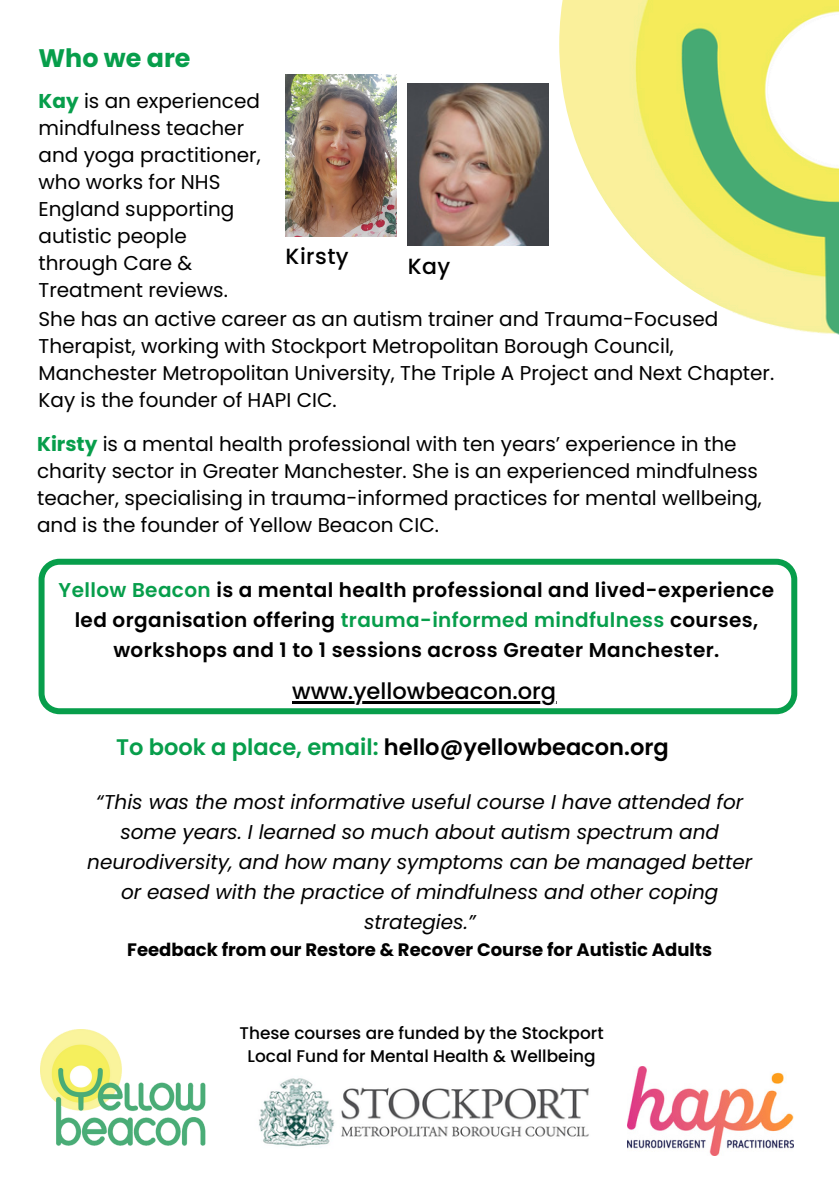
<style>
.page{position:relative;width:839px;height:1191px;background:#fff}
.page>*{position:absolute;margin:0;border:0;box-sizing:border-box;transform-origin:0 0}
.t1{font:700 25.4px "Poppins";color:#079e4b}
.t2{font:600 22.6px "Poppins";color:#000}
.t3{font:500 22.6px "Poppins";color:#000}
.t4{font:500 22px "Poppins";letter-spacing:.02em;color:#000}
.t5{font:20px/27px "Poppins";color:#000}
.t6{font:italic 20px/30px "Poppins";color:#000;text-align:center}
.t7{font:600 20px/30px "Poppins";letter-spacing:.02em;color:#000;text-align:center}
.t8{font:700 18px "Poppins";color:#000}
.t9{font:500 17px "Poppins";color:#000}
.s1{font-weight:700;color:#079e4b}
.s2{color:#079e4b}
</style>
<div class="page">
<img style="left:559px;top:0;width:279px;height:335px">
<svg style="left:39px;top:559px;width:758px;height:155px"></svg>
<hr style="left:292px;top:701px;width:264px;height:2px;background:#000">
<img style="left:259px;top:1066px;width:387px;height:83px">
<img style="left:40px;top:1029px;width:166px;height:117px">
<img style="left:628px;top:1067px;width:165px;height:88px">
<img style="left:407px;top:84px;width:141px;height:162px">
<img style="left:285px;top:74px;width:111px;height:162px">
<h2 class="t1" style="left:39px;top:41px;width:153px">Who we are</h2>
<h2 class="t5" style="left:39px;top:87px;width:223px"><span class="s1">Kay</span> is an experienced mindfulness teacher and yoga practitioner, who works for NHS<br>England supporting autistic people through Care &amp;</h2>
<h4 class="t5" style="left:39px;top:276px;width:191px">Treatment reviews.</h4>
<h2 class="t4" style="left:285px;top:241px;width:65px">Kirsty</h2>
<h3 class="t4" style="left:407px;top:251px;width:44px">Kay</h3>
<h4 class="t5" style="left:39px;top:306px;width:737px">She has an active career as an autism trainer and Trauma-Focused Therapist, working with Stockport Metropolitan Borough Council, Manchester Metropolitan University, The Triple A Project and Next Chapter.<br>Kay is the founder of HAPI CIC.</h4>
<p class="t5" style="left:37px;top:431px;width:726px"><span class="s1">Kirsty</span> is a mental health professional with ten years’ experience in the charity sector in Greater Manchester. She is an experienced mindfulness teacher, specialising in trauma-informed practices for mental wellbeing, and is the founder of Yellow Beacon CIC.</p>
<h1 class="t7" style="left:59px;top:575px;width:717px"><span class="s2">Yellow Beacon</span> is a mental health professional and lived-experience led organisation offering <span class="s2">trauma-informed mindfulness</span> courses, workshops and 1 to 1 sessions across Greater Manchester.</h1>
<p class="t3" style="left:292px;top:675px;width:265px">www.yellowbeacon.org</p>
<h4 class="t2" style="left:116px;top:732px;width:554px"><span class="s2">To book a place, email:</span> hello@yellowbeacon.org</h4>
<p class="t6" style="left:87px;top:787px;width:666px">“This was the most informative useful course I have attended for some years. I learned so much about autism spectrum and neurodiversity, and how many symptoms can be managed better or eased with the practice of mindfulness and other coping strategies.”</p>
<p class="t8" style="left:127px;top:937px;width:586px">Feedback from our Restore &amp; Recover Course for Autistic Adults</p>
<h4 class="t9" style="left:239px;top:1021px;width:365px">These courses are funded by the Stockport</h4>
<h2 class="t9" style="left:247px;top:1044px;width:349px">Local Fund for Mental Health &amp; Wellbeing</h2>
</div>
